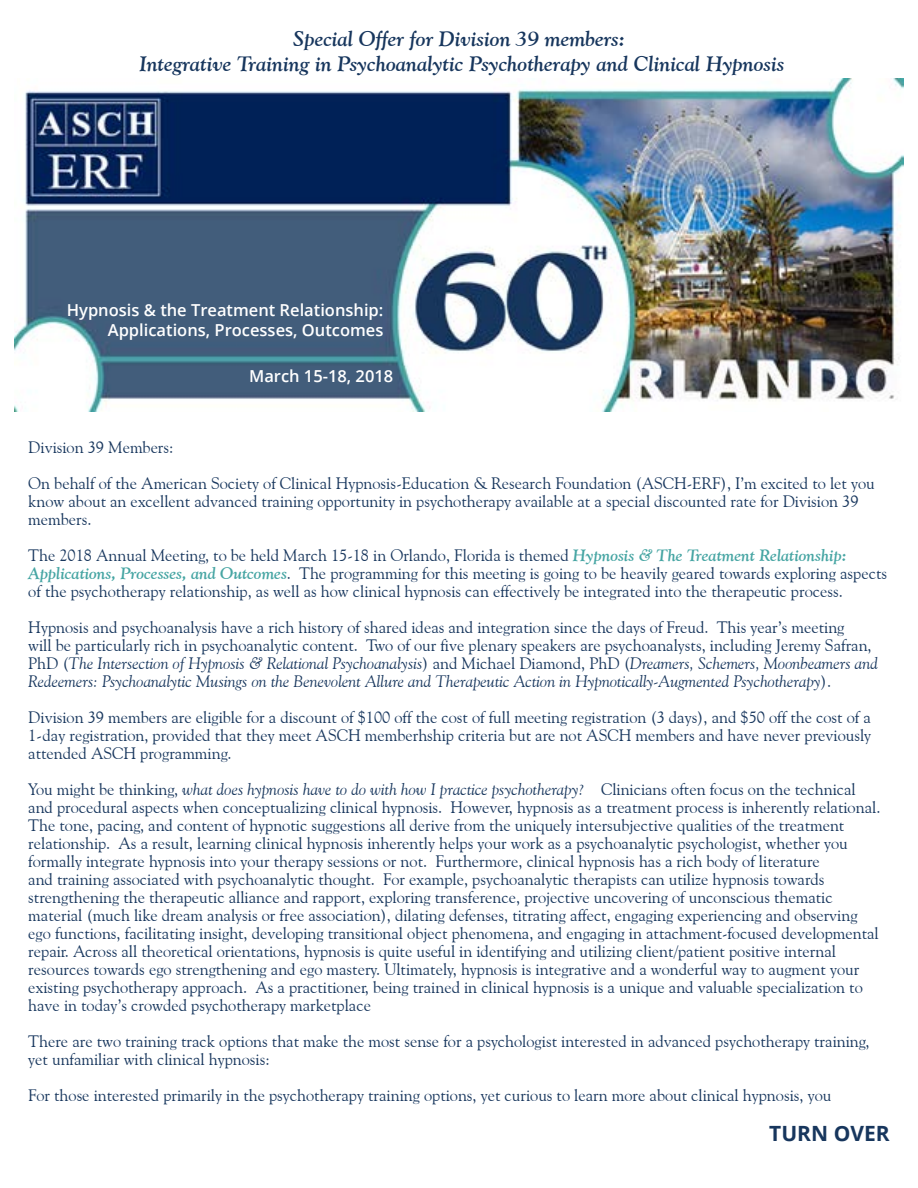
<style>
.page{position:relative;width:918px;height:1188px;background:#fff}
.page>*{position:absolute;margin:0;border:0;box-sizing:border-box;transform-origin:0 0}
.t1{font:italic 700 21px/25.2px "Goudy Old Style BT";color:#17365d;text-align:center}
.t2{font:700 21px "Open Sans";color:#17365d}
.t3{font:16.5px/18px "Goudy Old Style BT";color:#17365d}
.t4{font:600 16.5px/19.8px "Open Sans";color:#fff;text-align:right}
.s1{font-weight:700;font-style:italic;color:#46a5a3}
.s2{font-style:italic}
</style>
<div class="page">
<img style="left:14px;top:78px;width:890px;height:334px">
<p class="t1" style="left:139px;top:26px;width:646px">Special Offer for Division 39 members:<br>Integrative Training in Psychoanalytic Psychotherapy and Clinical Hypnosis</p>
<p class="t4" style="left:67px;top:300px;width:318px">Hypnosis &amp; the Treatment Relationship:<br>Applications, Processes, Outcomes</p>
<p class="t4" style="left:249px;top:366px;width:146px">March 15-18, 2018</p>
<p class="t3" style="left:28px;top:429px;width:848px;line-height:36px">Division 39 Members:<br>On behalf of the American Society of Clinical Hypnosis-Education &amp; Research Foundation (ASCH-ERF), I’m excited to let you</p>
<p class="t3" style="left:28px;top:492px;width:832px">know about an excellent advanced training opportunity in psychotherapy available at a special discounted rate for Division 39 members.</p>
<p class="t3" style="left:28px;top:546px;width:860px">The 2018 Annual Meeting, to be held March 15-18 in Orlando, Florida is themed <span class="s1">Hypnosis &amp; The Treatment Relationship:<br>Applications, Processes, and Outcomes</span>. The programming for this meeting is going to be heavily geared towards exploring aspects of the psychotherapy relationship, as well as how clinical hypnosis can effectively be integrated into the therapeutic process.</p>
<p class="t3" style="left:28px;top:618px;width:851px">Hypnosis and psychoanalysis have a rich history of shared ideas and integration since the days of Freud. This year’s meeting<br>will be particularly rich in psychoanalytic content. Two of our five plenary speakers are psychoanalysts, including Jeremy Safran, PhD (<span class="s2">The Intersection of Hypnosis &amp; Relational Psychoanalysis</span>) and Michael Diamond, PhD (<span class="s2">Dreamers, Schemers, Moonbeamers and Redeemers: Psychoanalytic Musings on the Benevolent Allure and Therapeutic Action in Hypnotically-Augmented Psychotherapy</span>).</p>
<p class="t3" style="left:28px;top:708px;width:844px;text-align:justify">Division 39 members are eligible for a discount of $100 off the cost of full meeting registration (3 days), and $50 off the cost of a 1-day registration, provided that they meet ASCH memberhship criteria but are not ASCH members and have never previously attended ASCH programming.</p>
<p class="t3" style="left:28px;top:780px;width:854px">You might be thinking, <span class="s2">what does hypnosis have to do with how I practice psychotherapy?</span> Clinicians often focus on the technical and procedural aspects when conceptualizing clinical hypnosis. However, hypnosis as a treatment process is inherently relational.<br>The tone, pacing, and content of hypnotic suggestions all derive from the uniquely intersubjective qualities of the treatment relationship. As a result, learning clinical hypnosis inherently helps your work as a psychoanalytic psychologist, whether you formally integrate hypnosis into your therapy sessions or not. Furthermore, clinical hypnosis has a rich body of literature<br>and training associated with psychoanalytic thought. For example, psychoanalytic therapists can utilize hypnosis towards strengthening the therapeutic alliance and rapport, exploring transference, projective uncovering of unconscious thematic material (much like dream analysis or free association), dilating defenses, titrating affect, engaging experiencing and observing ego functions, facilitating insight, developing transitional object phenomena, and engaging in attachment-focused developmental repair. Across all theoretical orientations, hypnosis is quite useful in identifying and utilizing client/patient positive internal resources towards ego strengthening and ego mastery. Ultimately, hypnosis is integrative and a wonderful way to augment your existing psychotherapy approach. As a practitioner, being trained in clinical hypnosis is a unique and valuable specialization to have in today’s crowded psychotherapy marketplace</p>
<p class="t3" style="left:28px;top:1032px;width:843px">There are two training track options that make the most sense for a psychologist interested in advanced psychotherapy training, yet unfamiliar with clinical hypnosis:</p>
<p class="t3" style="left:28px;top:1086px;width:805px">For those interested primarily in the psychotherapy training options, yet curious to learn more about clinical hypnosis, you</p>
<p class="t2" style="left:769px;top:1119px;width:122px">TURN OVER</p>
</div>
